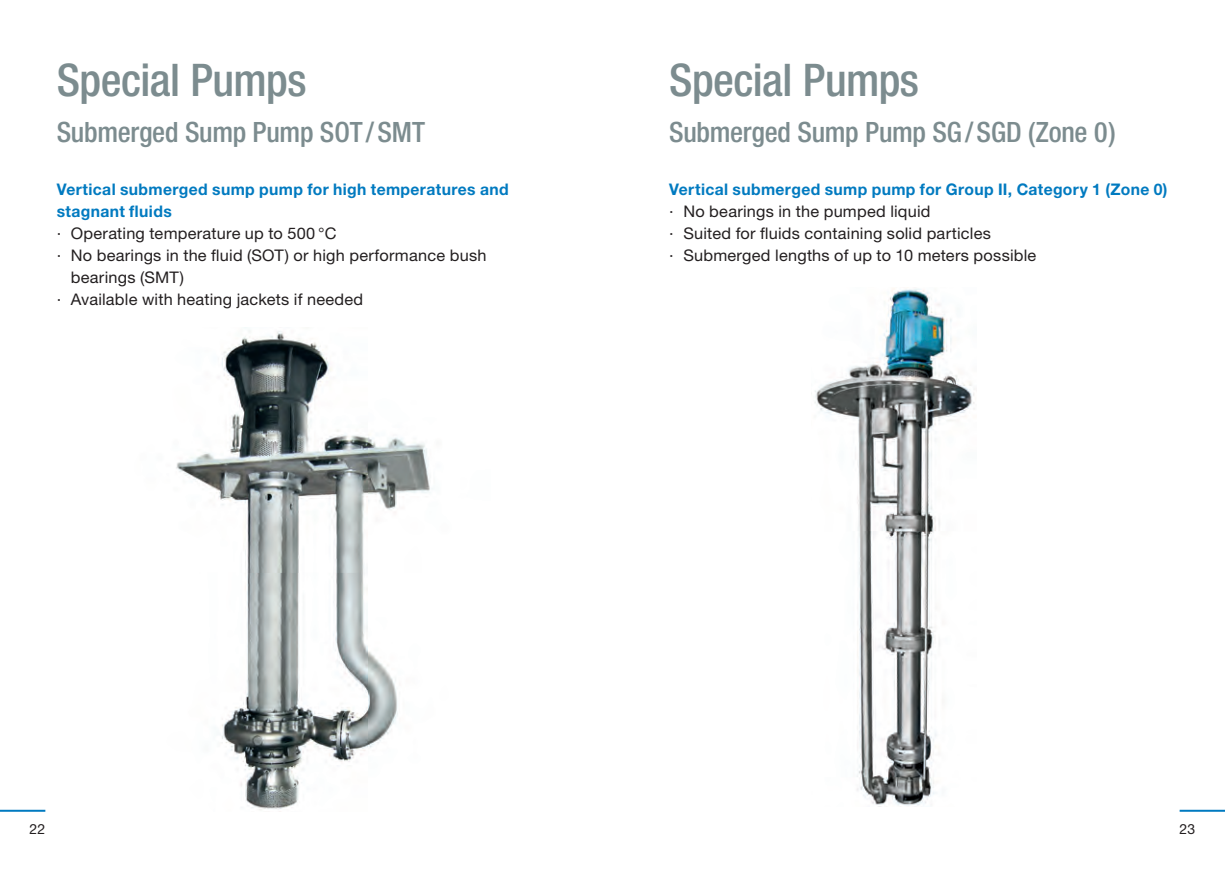
<style>
.page{position:relative;width:1225px;height:874px;background:#fff}
.page>*{position:absolute;margin:0;border:0;box-sizing:border-box;transform-origin:0 0}
.t1{font:500 condensed 45px "Helvetica Neue";letter-spacing:-.01em;color:#7c8c8f}
.t2{font:500 condensed 28px "Helvetica Neue";letter-spacing:-.01em;color:#7c8c8f}
.t3{font:16px/22px "Helvetica Neue";letter-spacing:.015em;color:#231f20}
.t4{font:700 16px/22px "Helvetica Neue";letter-spacing:.025em;color:#007ac0}
.t5{font:14px "Helvetica Neue";color:#231f20}
</style>
<div class="page">
<hr style="left:0;top:809px;width:45px;height:2px;background:#007ac0">
<hr style="left:1179px;top:809px;width:46px;height:2px;background:#007ac0">
<img style="left:176px;top:327px;width:254px;height:483px">
<img style="left:814px;top:288px;width:161px;height:518px">
<h1 class="t1" style="left:57px;top:54px;width:251px">Special Pumps</h1>
<h2 class="t2" style="left:57px;top:115px;width:370px">Submerged Sump Pump SOT/SMT</h2>
<p class="t4" style="left:57px;top:178px;width:453px">Vertical submerged sump pump for high temperatures and stagnant fluids</p>
<p class="t3" style="left:57px;top:222px;width:281px">· Operating temperature up to 500 °C</p>
<p class="t3" style="left:57px;top:244px;width:431px">· No bearings in the fluid (SOT) or high performance bush</p>
<p class="t3" style="left:71px;top:266px;width:115px">bearings (SMT)</p>
<p class="t3" style="left:57px;top:288px;width:308px">· Available with heating jackets if needed</p>
<h1 class="t1" style="left:669px;top:54px;width:251px">Special Pumps</h1>
<h2 class="t2" style="left:669px;top:115px;width:448px">Submerged Sump Pump SG/SGD (Zone 0)</h2>
<p class="t4" style="left:669px;top:178px;width:500px">Vertical submerged sump pump for Group II, Category 1 (Zone 0)</p>
<p class="t3" style="left:669px;top:200px;width:369px">· No bearings in the pumped liquid<br>· Suited for fluids containing solid particles<br>· Submerged lengths of up to 10 meters possible</p>
<p class="t5" style="left:30px;top:820px;width:17px">22</p>
<p class="t5" style="left:1179px;top:820px;width:17px">23</p>
</div>
